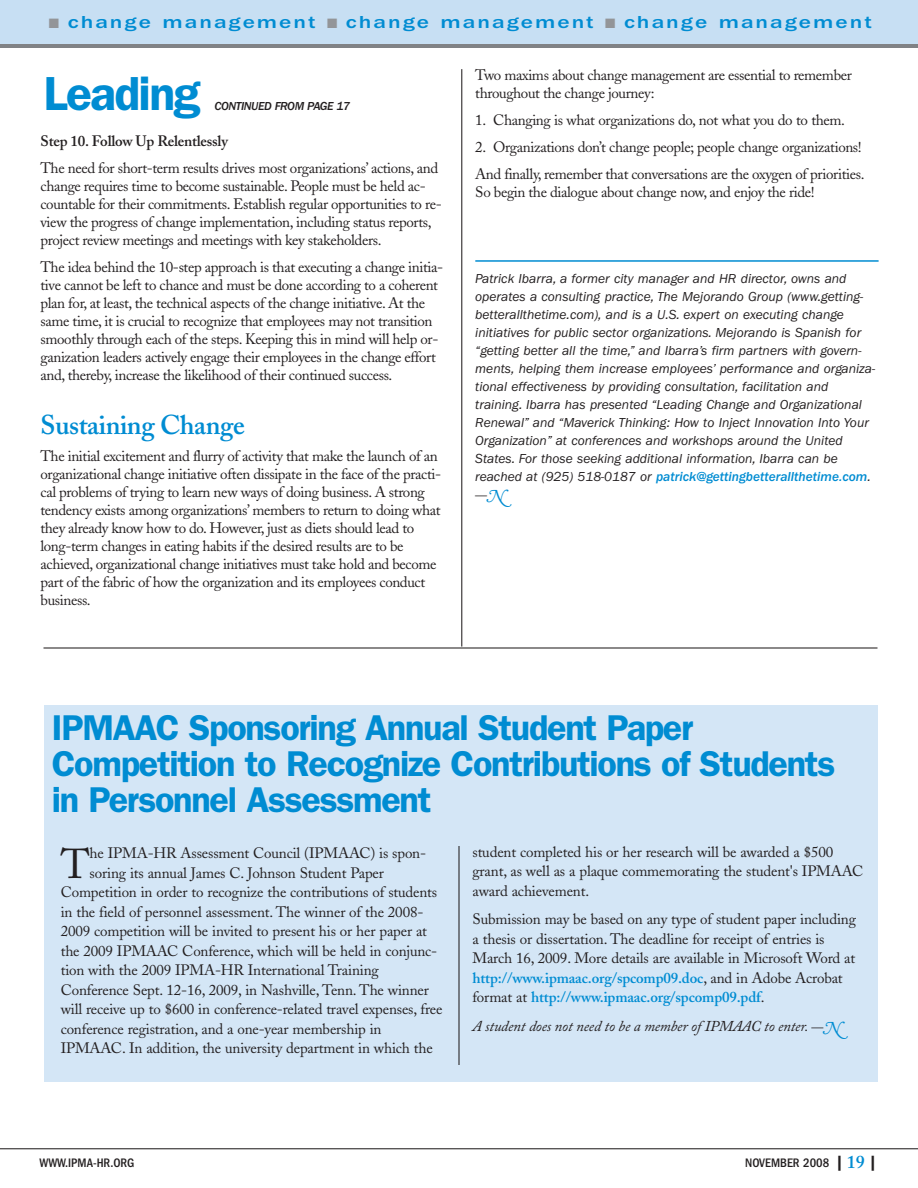
<style>
.page{position:relative;width:918px;height:1188px;background:#fff}
.page>*{position:absolute;margin:0;border:0;box-sizing:border-box;transform-origin:0 0}
.t1{font:600 48px "Franklin Gothic";letter-spacing:-.035em;color:#008cd2}
.t2{font:41.4px "Adobe Caslon";color:#231f20}
.t3{font:600 36px/36px "Franklin Gothic";letter-spacing:-.035em;color:#008cd2}
.t4{font:600 27px "Adobe Caslon";letter-spacing:-.015em;color:#008cd2}
.t5{font:500 18px "Franklin Gothic";letter-spacing:.085em;color:#008cd2;scale:1.3 1}
.t6{font:15px/18px "Adobe Caslon";letter-spacing:-.025em;color:#231f20}
.t7{font:italic 15px "Adobe Caslon";letter-spacing:-.01em;color:#231f20}
.t8{font:600 15px "Adobe Caslon";letter-spacing:-.015em;color:#231f20}
.t9{font:italic 13.5px/18px "Franklin Gothic";color:#231f20}
.t10{font:500 condensed 12.75px "Franklin Gothic";color:#231f20}
.t11{font:italic 500 12px "Franklin Gothic";letter-spacing:-.035em;color:#231f20}
.t12{font:12px "Franklin Gothic";color:#231f20}
.s1{color:#939598}
.s2{font-weight:500;color:#008cd2}
.s3{font-family:"Adobe Caslon Swash";font-style:italic;font-size:18px;color:#008cd2}
.s4{font-weight:600;color:#008cd2}
.s5{font-family:"Franklin Gothic";font-style:normal;font-size:12px}
.s6{font-family:"Adobe Caslon Swash";font-size:18px;color:#008cd2}
.s7{font-weight:600;font-size:15px}
.s8{font-family:"Adobe Caslon";font-weight:600;font-stretch:normal;font-size:18px;color:#008cd2}
</style>
<div class="page">
<div style="left:0;top:42px;width:918px;height:6px;background:#808285"></div>
<hr style="left:0;top:1148px;width:918px;height:1px;background:#231f20">
<hr style="left:475px;top:260px;width:404px;height:2px;background:#008cd2">
<hr style="left:461px;top:69px;width:1px;height:578px;background:#231f20">
<div style="left:0;top:0;width:918px;height:44px;background:#c7dff3"></div>
<div style="left:44px;top:705px;width:834px;height:377px;background:#d4e6f6"></div>
<hr style="left:44px;top:647px;width:834px;height:2px;background:#231f20">
<hr style="left:458px;top:846px;width:2px;height:219px;background:#231f20">
<p class="t5" style="left:49px;top:16px;width:635px"><span class="s1">■</span> change management <span class="s1">■</span> change management <span class="s1">■</span> change management</p>
<h1 class="t1" style="left:44px;top:77px;width:158px">Leading</h1>
<p class="t11" style="left:215px;top:102px;width:137px">CONTINUED FROM PAGE 17</p>
<p class="t8" style="left:40px;top:135px;width:189px">Step 10. Follow Up Relentlessly</p>
<p class="t6" style="left:40px;top:161px;width:403px">The need for short-term results drives most organizations’ actions, and change requires time to become sustainable. People must be held ac&shy;countable for their commitments. Establish regular opportunities to re&shy;view the progress of change implementation, including status reports, project review meetings and meetings with key stakeholders.</p>
<p class="t6" style="left:40px;top:260px;width:404px">The idea behind the 10-step approach is that executing a change initia&shy;tive cannot be left to chance and must be done according to a coherent plan for, at least, the technical aspects of the change initiative. At the same time, it is crucial to recognize that employees may not transition smoothly through each of the steps. Keeping this in mind will help or&shy;ganization leaders actively engage their employees in the change effort and, thereby, increase the likelihood of their continued success.</p>
<h3 class="t4" style="left:40px;top:415px;width:206px">Sustaining Change</h3>
<p class="t6" style="left:40px;top:449px;width:402px">The initial excitement and flurry of activity that make the launch of an organizational change initiative often dissipate in the face of the practi&shy;cal problems of trying to learn new ways of doing business. A strong tendency exists among organizations’ members to return to doing what they already know how to do. However, just as diets should lead to long-term changes in eating habits if the desired results are to be achieved, organizational change initiatives must take hold and become part of the fabric of how the organization and its employees conduct business.</p>
<p class="t6" style="left:475px;top:68px;width:378px">Two maxims about change management are essential to remember throughout the change journey:</p>
<p class="t6" style="left:475px;top:113px;width:371px">1. Changing is what organizations do, not what you do to them.</p>
<p class="t6" style="left:475px;top:136px;width:391px;line-height:27px">2. Organizations don’t change people; people change organizations!<br>And finally, remember that conversations are the oxygen of priorities.</p>
<p class="t6" style="left:475px;top:185px;width:341px">So begin the dialogue about change now, and enjoy the ride!</p>
<p class="t9" style="left:475px;top:270px;width:401px">Patrick Ibarra, a former city manager and HR director, owns and operates a consulting practice, The Mejorando Group (www.getting&shy;betterallthetime.com), and is a U.S. expert on executing change initiatives for public sector organizations. Mejorando is Spanish for “getting better all the time,” and Ibarra’s firm partners with govern&shy;ments, helping them increase employees’ performance and organiza&shy;tional effectiveness by providing consultation, facilitation and training. Ibarra has presented “Leading Change and Organizational Renewal” and “Maverick Thinking: How to Inject Innovation Into Your Organization” at conferences and workshops around the United States. For those seeking additional information, Ibarra can be reached at (925) 518-0187 or <span class="s2">patrick@gettingbetterallthetime.com</span>.</p>
<p class="t12" style="left:475px;top:490px;width:31px">—<span class="s3">N</span></p>
<h3 class="t3" style="left:52px;top:713px;width:785px">IPMAAC Sponsoring Annual Student Paper<br>Competition to Recognize Contributions of Students in Personnel Assessment</h3>
<p class="t6" style="left:472px;top:844px;width:392px;line-height:19.5px">student completed his or her research will be awarded a $500 grant, as well as a plaque commemorating the student's IPMAAC award achievement.</p>
<p class="t6" style="left:473px;top:911px;width:385px;line-height:19.5px">Submission may be based on any type of student paper including a thesis or dissertation. The deadline for receipt of entries is March 16, 2009. More details are available in Microsoft Word at <span class="s4">http://www.ipmaac.org/spcomp09.doc</span>, and in Adobe Acrobat format at <span class="s4">http://www.ipmaac.org/spcomp09.pdf</span>.</p>
<p class="t7" style="left:473px;top:1021px;width:370px">A student does not need to be a member of IPMAAC to enter. <span class="s5">—</span><span class="s6">N</span></p>
<h2 class="t2" style="left:61px;top:849px;width:31px">T</h2>
<p class="t6" style="left:90px;top:846px;width:338px">he IPMA-HR Assessment Council (IPMAAC) is spon-</p>
<p class="t6" style="left:90px;top:866px;width:296px">soring its annual James C. Johnson Student Paper</p>
<p class="t6" style="left:61px;top:885px;width:378px">Competition in order to recognize the contributions of students</p>
<p class="t6" style="left:61px;top:905px;width:364px">in the field of personnel assessment. The winner of the 2008-</p>
<p class="t6" style="left:61px;top:924px;width:368px">2009 competition will be invited to present his or her paper at</p>
<p class="t6" style="left:61px;top:944px;width:378px">the 2009 IPMAAC Conference, which will be held in conjunc-</p>
<p class="t6" style="left:61px;top:963px;width:320px">tion with the 2009 IPMA-HR International Training</p>
<p class="t6" style="left:61px;top:983px;width:370px">Conference Sept. 12-16, 2009, in Nashville, Tenn. The winner</p>
<p class="t6" style="left:61px;top:1002px;width:383px">will receive up to $600 in conference-related travel expenses, free</p>
<p class="t6" style="left:61px;top:1022px;width:322px">conference registration, and a one-year membership in</p>
<p class="t6" style="left:61px;top:1041px;width:374px">IPMAAC. In addition, the university department in which the</p>
<p class="t10" style="left:40px;top:1159px;width:96px">WWW.IPMA-HR.ORG</p>
<p class="t10" style="left:745px;top:1159px;width:133px">NOVEMBER 2008 <span class="s7">|</span> <span class="s8">19</span> <span class="s7">|</span></p>
</div>
